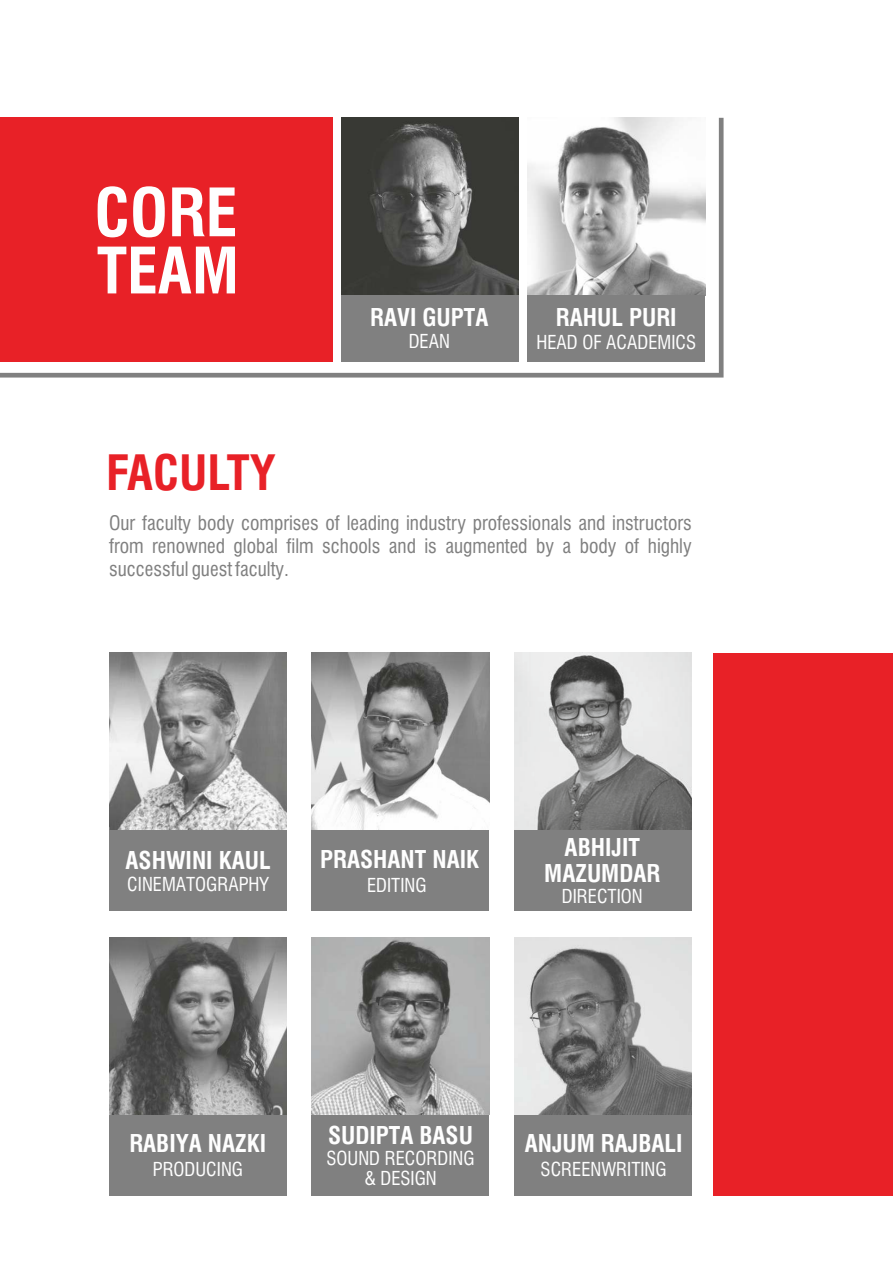
<style>
.page{position:relative;width:893px;height:1263px;background:#fff}
.page>*{position:absolute;margin:0;border:0;box-sizing:border-box;transform-origin:0 0}
.t1{font:700 condensed 64.8px "Swiss 721 BT";color:#fefefe}
.t2{font:700 condensed 62.25px "Swiss 721 BT";color:#fefefe}
.t3{font:700 condensed 47.4px "Swiss 721 BT";color:#e82127}
.t4{font:700 condensed 23.85px/25.8px "Swiss 721 BT";color:#fefefe;text-align:center}
.t5{font:condensed 19.5px/23.4px "Swiss 721 BT";color:#808080;text-align:justify}
.t6{font:condensed 18.75px/20.2px "Swiss 721 BT";color:#fefefe;text-align:center}
</style>
<div class="page">
<svg style="left:0;top:118px;width:724px;height:260px"></svg>
<img style="left:341px;top:118px;width:178px;height:177px">
<div style="left:341px;top:295px;width:178px;height:67px;background:#808080"></div>
<img style="left:528px;top:118px;width:177px;height:177px">
<div style="left:528px;top:295px;width:177px;height:67px;background:#808080"></div>
<div style="left:0;top:118px;width:333px;height:244px;background:#e82127"></div>
<img style="left:109px;top:653px;width:178px;height:178px">
<div style="left:109px;top:831px;width:178px;height:80px;background:#808080"></div>
<img style="left:312px;top:653px;width:177px;height:178px">
<div style="left:312px;top:831px;width:177px;height:80px;background:#808080"></div>
<img style="left:514px;top:653px;width:178px;height:178px">
<div style="left:514px;top:831px;width:178px;height:80px;background:#808080"></div>
<img style="left:109px;top:937px;width:178px;height:178px">
<div style="left:109px;top:1115px;width:178px;height:80px;background:#808080"></div>
<img style="left:312px;top:937px;width:177px;height:178px">
<div style="left:312px;top:1115px;width:177px;height:80px;background:#808080"></div>
<img style="left:514px;top:937px;width:178px;height:178px">
<div style="left:514px;top:1115px;width:178px;height:80px;background:#808080"></div>
<div style="left:713px;top:653px;width:180px;height:542px;background:#e82127"></div>
<h1 class="t1" style="left:94px;top:187px;width:145px">CORE</h1>
<h2 class="t2" style="left:97px;top:246px;width:143px">TEAM</h2>
<p class="t4" style="left:370px;top:307px;width:120px">RAVI GUPTA</p>
<p class="t6" style="left:409px;top:333px;width:43px">DEAN</p>
<p class="t4" style="left:556px;top:307px;width:122px">RAHUL PURI</p>
<p class="t6" style="left:536px;top:334px;width:161px">HEAD OF ACADEMICS</p>
<h3 class="t3" style="left:106px;top:454px;width:171px">FACULTY</h3>
<p class="t5" style="left:109px;top:513px;width:584px">Our faculty body comprises of leading industry professionals and instructors from renowned global film schools and is augmented by a body of highly successful guest faculty.</p>
<p class="t4" style="left:126px;top:850px;width:147px">ASHWINI KAUL</p>
<p class="t6" style="left:127px;top:876px;width:143px">CINEMATOGRAPHY</p>
<p class="t4" style="left:320px;top:849px;width:160px">PRASHANT NAIK</p>
<p class="t6" style="left:367px;top:877px;width:61px">EDITING</p>
<p class="t4" style="left:544px;top:837px;width:118px">ABHIJIT<br>MAZUMDAR</p>
<p class="t6" style="left:562px;top:888px;width:82px">DIRECTION</p>
<p class="t4" style="left:129px;top:1133px;width:138px">RABIYA NAZKI</p>
<p class="t6" style="left:153px;top:1161px;width:92px">PRODUCING</p>
<p class="t4" style="left:328px;top:1124px;width:146px">SUDIPTA BASU</p>
<p class="t6" style="left:327px;top:1150px;width:149px">SOUND RECORDING &amp; DESIGN</p>
<p class="t4" style="left:525px;top:1133px;width:159px">ANJUM RAJBALI</p>
<p class="t6" style="left:541px;top:1161px;width:127px">SCREENWRITING</p>
</div>
